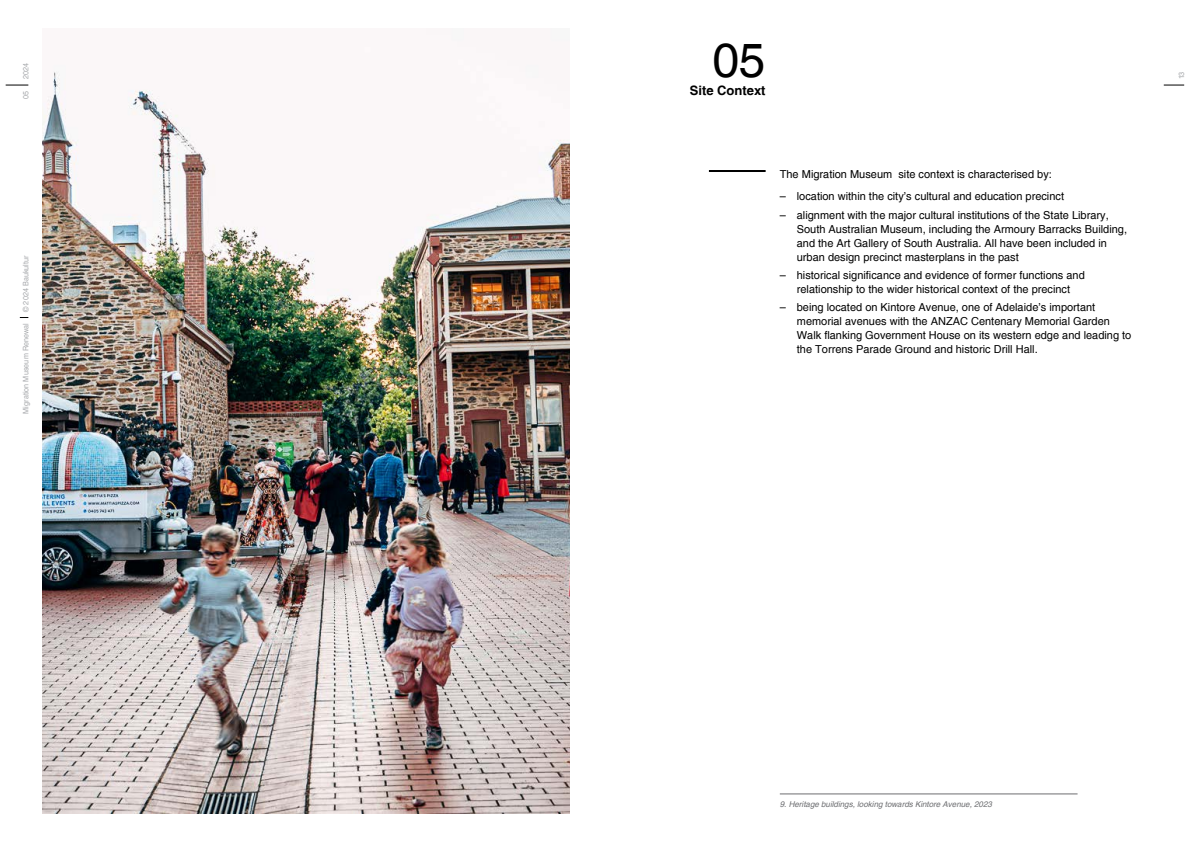
<style>
.page{position:relative;width:1191px;height:842px;background:#fff}
.page>*{position:absolute;margin:0;border:0;box-sizing:border-box;transform-origin:0 0}
.t1{font:48px "Helvetica";color:#000}
.t2{font:700 13px "Helvetica";color:#000}
.t3{font:11px/14px "Helvetica";color:#000}
.t4{font:italic 8px "Helvetica";color:#6d6e71}
.t5{font:7.6px "Helvetica";letter-spacing:.01em;color:#a7a9ac;scale:.95 1}
</style>
<div class="page">
<svg style="left:6px;top:85px;width:22px;height:1px"></svg>
<svg style="left:1163px;top:85px;width:21px;height:1px"></svg>
<img style="left:43px;top:71px;width:527px;height:743px">
<hr style="left:709px;top:170px;width:56px;height:2px;background:#000">
<hr style="left:780px;top:794px;width:297px;height:1px;background:#6d6e71">
<p class="t5" style="left:21px;top:79px;width:19px;rotate:-90deg">2024</p>
<p class="t5" style="left:21px;top:99px;width:10px;rotate:-90deg">05</p>
<p class="t5" style="left:21px;top:312px;width:61px;rotate:-90deg">© 2024 Baukultur</p>
<p class="t5" style="left:21px;top:414px;width:97px;rotate:-90deg">Migration Museum Renewal</p>
<h1 class="t1" style="left:712px;top:33px;width:55px">05</h1>
<p class="t2" style="left:690px;top:82px;width:77px">Site Context</p>
<p class="t3" style="left:780px;top:167px;width:274px">The Migration Museum site context is characterised by:</p>
<p class="t3" style="left:780px;top:190px;width:286px">– location within the city’s cultural and education precinct</p>
<p class="t3" style="left:797px;top:208px;width:332px;text-indent:-17px">– alignment with the major cultural institutions of the State Library, South Australian Museum, including the Armoury Barracks Building, and the Art Gallery of South Australia. All have been included in urban design precinct masterplans in the past</p>
<p class="t3" style="left:780px;top:268px;width:306px;text-align:center">– historical significance and evidence of former functions and relationship to the wider historical context of the precinct</p>
<p class="t3" style="left:797px;top:300px;width:336px;text-indent:-17px">– being located on Kintore Avenue, one of Adelaide’s important memorial avenues with the ANZAC Centenary Memorial Garden Walk flanking Government House on its western edge and leading to the Torrens Parade Ground and historic Drill Hall.</p>
<p class="t5" style="left:1177px;top:79px;width:10px;rotate:-90deg">13</p>
<p class="t4" style="left:780px;top:799px;width:214px">9. Heritage buildings, looking towards Kintore Avenue, 2023</p>
</div>
